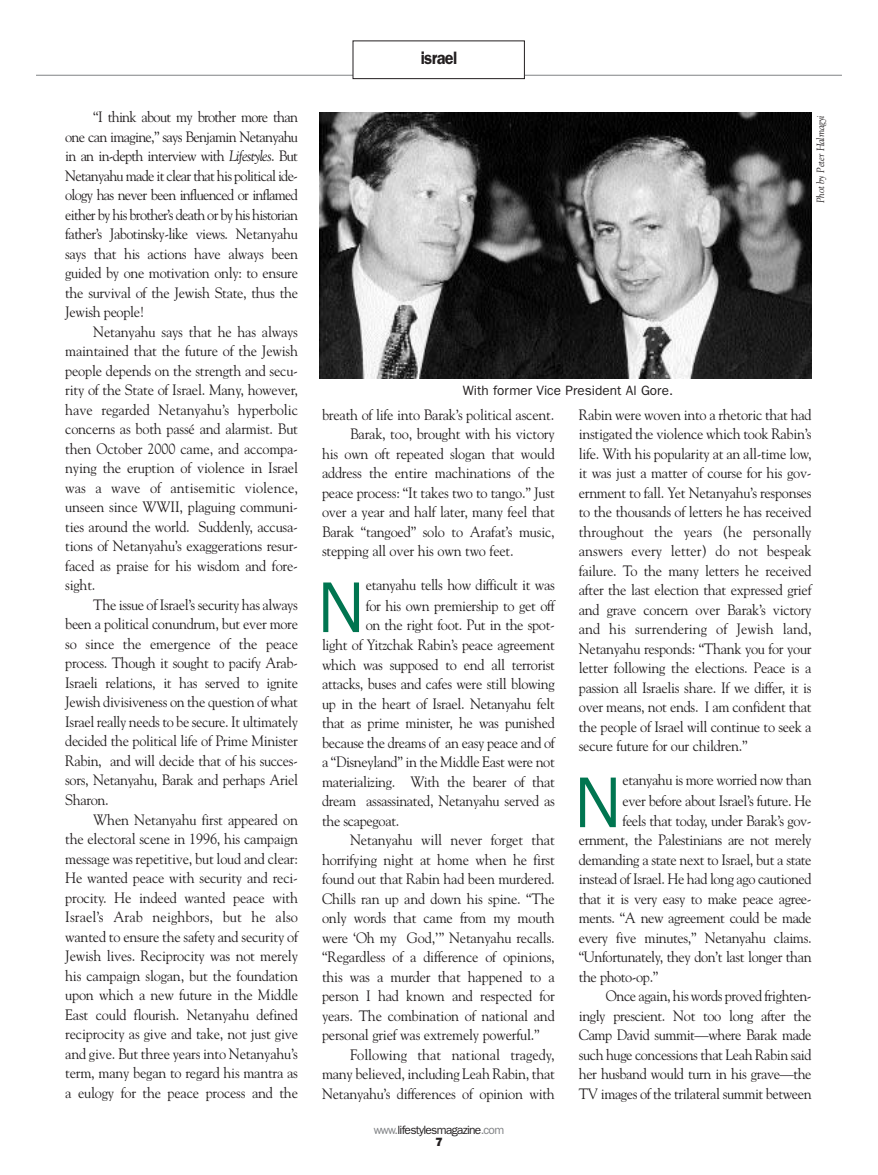
<style>
.page{position:relative;width:878px;height:1175px;background:#fff}
.page>*{position:absolute;margin:0;border:0;box-sizing:border-box;transform-origin:0 0}
.t1{font:72.3px "Franklin Gothic";color:#007550}
.t2{font:600 18px "Franklin Gothic";letter-spacing:-.035em;color:#231f20;scale:.9 1}
.t3{font:15px/19.5px "Goudy";letter-spacing:-.02em;color:#231f20;text-align:justify;scale:.95 1}
.t4{font:13.5px "Franklin Gothic";color:#231f20}
.t5{font:12px/12px "Franklin Gothic";letter-spacing:-.06em;color:#231f20;text-align:center}
.t6{font:italic 10.5px "Goudy";letter-spacing:-.015em;color:#231f20;scale:.95 1}
.s1{font-style:italic}
.s2{color:#808285}
.s3{font-weight:800}
</style>
<div class="page">
<hr style="left:36px;top:75px;width:806px;height:1px;background:#808285">
<div style="left:353px;top:41px;width:171px;height:38px;background:#fff"></div>
<div style="left:352px;top:40px;width:172px;height:39px;border:1px solid #231f20"></div>
<img style="left:319px;top:113px;width:492px;height:265px">
<p class="t3" style="left:65px;top:108px;width:246px;text-indent:28px">“I think about my brother more than one can imagine,” says Benjamin Netanyahu in an in-depth interview with <span class="s1">Lifestyles</span>. But Netanyahu made it clear that his political ide&shy;ology has never been influenced or inflamed either by his brother’s death or by his historian father’s Jabotinsky-like views. Netanyahu says that his actions have always been guided by one motivation only: to ensure the survival of the Jewish State, thus the Jewish people!</p>
<p class="t3" style="left:65px;top:323px;width:246px;text-indent:28px">Netanyahu says that he has always maintained that the future of the Jewish people depends on the strength and secu&shy;rity of the State of Israel. Many, however, have regarded Netanyahu’s hyperbolic concerns as both passé and alarmist. But then October 2000 came, and accompa&shy;nying the eruption of violence in Israel was a wave of antisemitic violence, unseen since WWII, plaguing communi&shy;ties around the world. Suddenly, accusa&shy;tions of Netanyahu’s exaggerations resur&shy;faced as praise for his wisdom and fore&shy;sight.</p>
<p class="t3" style="left:65px;top:596px;width:246px;text-indent:28px">The issue of Israel’s security has always been a political conundrum, but ever more so since the emergence of the peace process. Though it sought to pacify Arab-Israeli relations, it has served to ignite Jewish divisiveness on the question of what Israel really needs to be secure. It ultimately decided the political life of Prime Minister Rabin, and will decide that of his succes&shy;sors, Netanyahu, Barak and perhaps Ariel Sharon.</p>
<p class="t3" style="left:65px;top:810px;width:246px;text-indent:28px">When Netanyahu first appeared on the electoral scene in 1996, his campaign message was repetitive, but loud and clear:<br>He wanted peace with security and reci&shy;procity. He indeed wanted peace with Israel’s Arab neighbors, but he also wanted to ensure the safety and security of Jewish lives. Reciprocity was not merely his campaign slogan, but the foundation upon which a new future in the Middle East could flourish. Netanyahu defined reciprocity as give and take, not just give and give. But three years into Netanyahu’s term, many began to regard his mantra as a eulogy for the peace process and the</p>
<p class="t2" style="left:420px;top:52px;width:42px">israel</p>
<p class="t4" style="left:463px;top:385px;width:212px">With former Vice President Al Gore.</p>
<p class="t6" style="left:816px;top:203px;width:93px;rotate:-90deg">Phot by Peter Halmagyi</p>
<p class="t3" style="left:322px;top:406px;width:246px">breath of life into Barak’s political ascent.</p>
<p class="t3" style="left:350px;top:425px;width:217px">Barak, too, brought with his victory</p>
<p class="t3" style="left:322px;top:445px;width:246px">his own oft repeated slogan that would</p>
<p class="t3" style="left:322px;top:464px;width:246px">address the entire machinations of the</p>
<p class="t3" style="left:322px;top:484px;width:246px">peace process: “It takes two to tango.” Just</p>
<p class="t3" style="left:322px;top:503px;width:246px">over a year and half later, many feel that</p>
<p class="t3" style="left:322px;top:523px;width:246px">Barak “tangoed” solo to Arafat’s music,</p>
<p class="t3" style="left:322px;top:542px;width:203px">stepping all over his own two feet.</p>
<h1 class="t1" style="left:317px;top:582px;width:48px">N</h1>
<p class="t3" style="left:366px;top:575px;width:200px;line-height:21px">etanyahu tells how difficult it was for his own premiership to get off</p>
<p class="t3" style="left:322px;top:616px;width:246px;text-indent:44px">on the right foot. Put in the spot&shy;light of Yitzchak Rabin’s peace agreement which was supposed to end all terrorist attacks, buses and cafes were still blowing up in the heart of Israel. Netanyahu felt that as prime minister, he was punished because the dreams of an easy peace and of a “Disneyland” in the Middle East were not materializing. With the bearer of that dream assassinated, Netanyahu served as the scapegoat.</p>
<p class="t3" style="left:322px;top:831px;width:246px;text-indent:28px">Netanyahu will never forget that horrifying night at home when he first found out that Rabin had been murdered.<br>Chills ran up and down his spine. “The only words that came from my mouth were ‘Oh my God,’” Netanyahu recalls. “Regardless of a difference of opinions, this was a murder that happened to a person I had known and respected for years. The combination of national and personal grief was extremely powerful.”</p>
<p class="t3" style="left:322px;top:1045px;width:246px;text-indent:28px">Following that national tragedy, many believed, including Leah Rabin, that Netanyahu’s differences of opinion with</p>
<p class="t5" style="left:374px;top:1125px;width:132px"><span class="s2">www.</span>lifestylesmagazine<span class="s2">.com<br></span><span class="s3">7</span></p>
<p class="t3" style="left:579px;top:406px;width:246px">Rabin were woven into a rhetoric that had instigated the violence which took Rabin’s life. With his popularity at an all-time low, it was just a matter of course for his gov&shy;ernment to fall. Yet Netanyahu’s responses to the thousands of letters he has received throughout the years (he personally answers every letter) do not bespeak failure. To the many letters he received after the last election that expressed grief and grave concern over Barak’s victory and his surrendering of Jewish land, Netanyahu responds: “Thank you for your letter following the elections. Peace is a passion all Israelis share. If we differ, it is over means, not ends. I am confident that the people of Israel will continue to seek a secure future for our children.”</p>
<h1 class="t1" style="left:574px;top:777px;width:48px">N</h1>
<p class="t3" style="left:622px;top:770px;width:200px;line-height:20.9px">etanyahu is more worried now than ever before about Israel’s future. He</p>
<p class="t3" style="left:579px;top:811px;width:246px;text-indent:44px">feels that today, under Barak’s gov&shy;ernment, the Palestinians are not merely demanding a state next to Israel, but a state instead of Israel. He had long ago cautioned that it is very easy to make peace agree&shy;ments. “A new agreement could be made every five minutes,” Netanyahu claims. “Unfortunately, they don’t last longer than the photo-op.”</p>
<p class="t3" style="left:579px;top:987px;width:246px;text-indent:27px">Once again, his words proved frighten&shy;ingly prescient. Not too long after the Camp David summit—where Barak made such huge concessions that Leah Rabin said her husband would turn in his grave—the TV images of the trilateral summit between</p>
</div>
